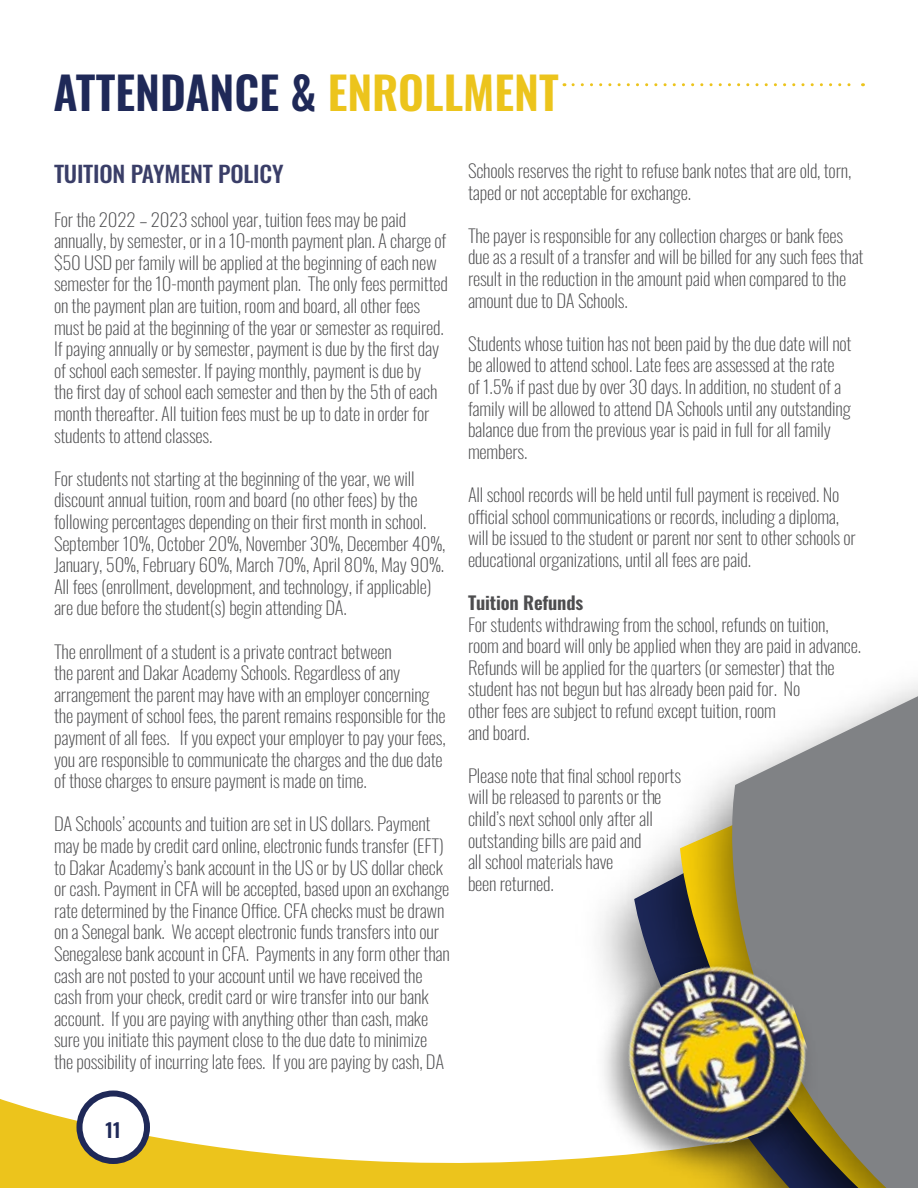
<style>
.page{position:relative;width:918px;height:1188px;background:#fff}
.page>*{position:absolute;margin:0;border:0;box-sizing:border-box;transform-origin:0 0}
.t1{font:600 45px "Oswald";color:#1f2958}
.t2{font:500 22.5px "Oswald";letter-spacing:-.01em;color:#3a3e68;scale:1.05 1}
.t3{font:600 19.5px "Oswald";color:#1f2958}
.t4{font:200 18px/21.6px "Oswald";letter-spacing:-.01em;color:#4d4d4f;scale:1.05 1}
.t5{font:600 18px "Oswald";letter-spacing:-.01em;color:#4d4d4f;scale:1.05 1}
.s1{color:#ecc41c}
</style>
<div class="page">
<svg style="left:573px;top:83px;width:290px;height:3px"></svg>
<svg style="left:0;top:1099px;width:555px;height:89px"></svg>
<div style="left:80px;top:1094px;width:67px;height:67px;background:#fff;border-radius:50%"></div>
<div style="left:76px;top:1090px;width:74px;height:74px;border:6px solid #1f2958;border-radius:50%"></div>
<img style="left:555px;top:928px;width:46px;height:260px">
<img style="left:601px;top:857px;width:52px;height:87px">
<img style="left:653px;top:821px;width:36px;height:123px">
<svg style="left:689px;top:683px;width:229px;height:505px;fill:#808285"></svg>
<img style="left:584px;top:944px;width:244px;height:244px">
<img style="left:606px;top:944px;width:222px;height:222px">
<h1 class="t1" style="left:54px;top:52px;width:507px">ATTENDANCE &amp; <span class="s1">ENROLLMENT</span></h1>
<p class="t2" style="left:54px;top:154px;width:220px">TUITION PAYMENT POLICY</p>
<p class="t4" style="left:54px;top:207px;width:377px">For the 2022 – 2023 school year, tuition fees may be paid annually, by semester, or in a 10-month payment plan. A charge of $50 USD per family will be applied at the beginning of each new semester for the 10-month payment plan. The only fees permitted on the payment plan are tuition, room and board, all other fees must be paid at the beginning of the year or semester as required.<br>If paying annually or by semester, payment is due by the first day of school each semester. If paying monthly, payment is due by<br>the first day of school each semester and then by the 5th of each month thereafter. All tuition fees must be up to date in order for students to attend classes.</p>
<p class="t4" style="left:54px;top:466px;width:374px">For students not starting at the beginning of the year, we will discount annual tuition, room and board (no other fees) by the following percentages depending on their first month in school.<br>September 10%, October 20%, November 30%, December 40%, January, 50%, February 60%, March 70%, April 80%, May 90%.<br>All fees (enrollment, development, and technology, if applicable) are due before the student(s) begin attending DA.</p>
<p class="t4" style="left:54px;top:639px;width:375px">The enrollment of a student is a private contract between<br>the parent and Dakar Academy Schools. Regardless of any arrangement the parent may have with an employer concerning the payment of school fees, the parent remains responsible for the payment of all fees. If you expect your employer to pay your fees, you are responsible to communicate the charges and the due date of those charges to ensure payment is made on time.</p>
<p class="t4" style="left:54px;top:812px;width:379px">DA Schools’ accounts and tuition are set in US dollars. Payment may be made by credit card online, electronic funds transfer (EFT) to Dakar Academy’s bank account in the US or by US dollar check or cash. Payment in CFA will be accepted, based upon an exchange rate determined by the Finance Office. CFA checks must be drawn on a Senegal bank. We accept electronic funds transfers into our Senegalese bank account in CFA. Payments in any form other than cash are not posted to your account until we have received the cash from your check, credit card or wire transfer into our bank account. If you are paying with anything other than cash, make sure you initiate this payment close to the due date to minimize the possibility of incurring late fees. If you are paying by cash, DA</p>
<p class="t4" style="left:468px;top:158px;width:367px">Schools reserves the right to refuse bank notes that are old, torn, taped or not acceptable for exchange.</p>
<p class="t4" style="left:468px;top:223px;width:378px">The payer is responsible for any collection charges or bank fees due as a result of a transfer and will be billed for any such fees that result in the reduction in the amount paid when compared to the amount due to DA Schools.</p>
<p class="t4" style="left:468px;top:331px;width:367px">Students whose tuition has not been paid by the due date will not be allowed to attend school. Late fees are assessed at the rate<br>of 1.5% if past due by over 30 days. In addition, no student of a family will be allowed to attend DA Schools until any outstanding balance due from the previous year is paid in full for all family members.</p>
<p class="t4" style="left:468px;top:482px;width:371px">All school records will be held until full payment is received. No official school communications or records, including a diploma, will be issued to the student or parent nor sent to other schools or educational organizations, until all fees are paid.</p>
<p class="t5" style="left:468px;top:587px;width:111px">Tuition Refunds</p>
<p class="t4" style="left:468px;top:612px;width:376px">For students withdrawing from the school, refunds on tuition, room and board will only be applied when they are paid in advance.<br>Refunds will be applied for the quarters (or semester) that the student has not begun but has already been paid for. No<br>other fees are subject to refund except tuition, room<br>and board.</p>
<p class="t4" style="left:468px;top:763px;width:204px">Please note that final school reports will be released to parents or the child’s next school only after all outstanding bills are paid and<br>all school materials have<br>been returned.</p>
<p class="t3" style="left:106px;top:1113px;width:17px">11</p>
</div>
